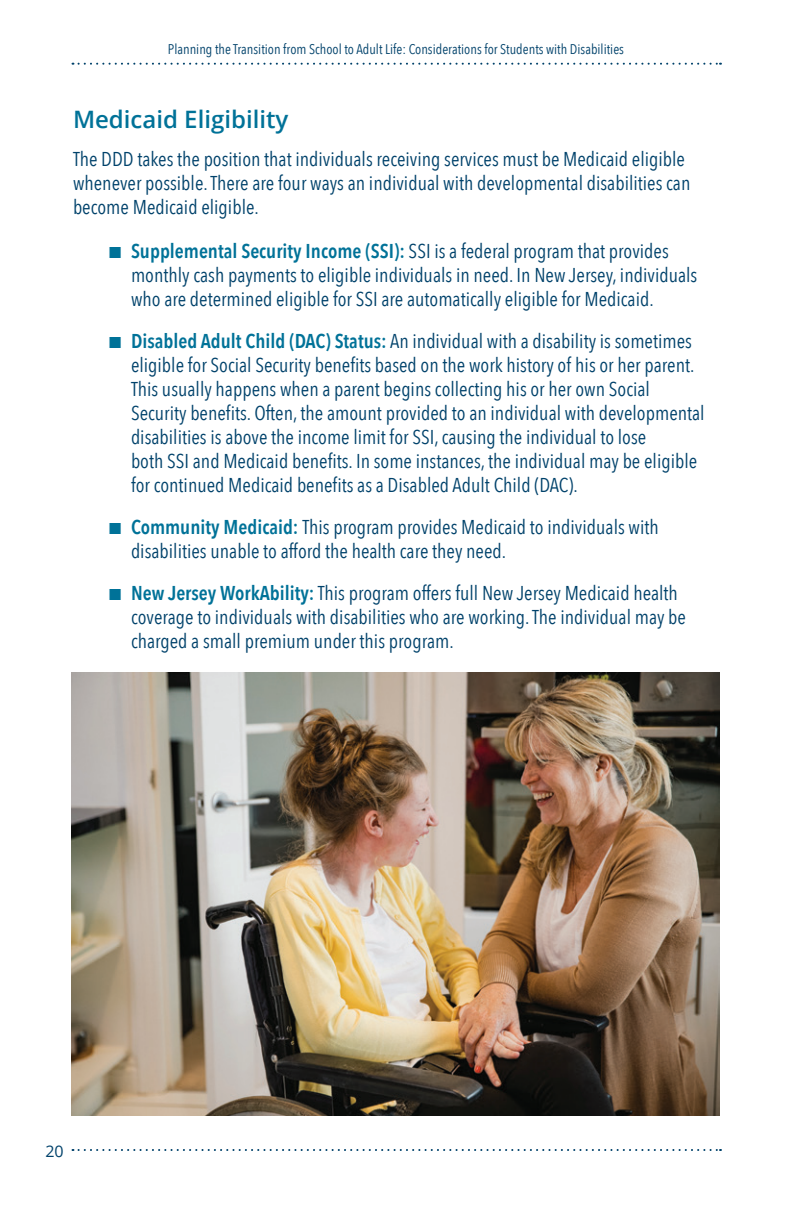
<style>
.page{position:relative;width:792px;height:1224px;background:#fff}
.page>*{position:absolute;margin:0;border:0;box-sizing:border-box;transform-origin:0 0}
.t1{font:600 24px "Open Sans";color:#007298}
.t2{font:20px/24px "Avenir Next Condensed";color:#00426b}
.t3{font:16px "Open Sans";color:#00426b}
.t4{font:14px "Avenir Next Condensed";color:#00426b}
.s1{color:#007298}
.s2{font-weight:600;color:#007298}
</style>
<div class="page">
<svg style="left:72px;top:63px;width:649px;height:2px"></svg>
<svg style="left:72px;top:1149px;width:649px;height:2px"></svg>
<img style="left:71px;top:672px;width:649px;height:444px">
<p class="t4" style="left:168px;top:37px;width:458px">Planning the Transition from School to Adult Life: Considerations for Students with Disabilities</p>
<p class="t1" style="left:73px;top:103px;width:217px">Medicaid Eligibility</p>
<p class="t2" style="left:73px;top:146px;width:619px">The DDD takes the position that individuals receiving services must be Medicaid eligible whenever possible. There are four ways an individual with developmental disabilities can become Medicaid eligible.</p>
<p class="t2" style="left:131px;top:238px;width:568px;text-indent:-22px"><span class="s1">■</span> <span class="s2">Supplemental Security Income (SSI):</span> SSI is a federal program that provides monthly cash payments to eligible individuals in need. In New Jersey, individuals who are determined eligible for SSI are automatically eligible for Medicaid.</p>
<p class="t2" style="left:131px;top:328px;width:575px;text-indent:-22px"><span class="s1">■</span> <span class="s2">Disabled Adult Child (DAC) Status:</span> An individual with a disability is sometimes eligible for Social Security benefits based on the work history of his or her parent.<br>This usually happens when a parent begins collecting his or her own Social Security benefits. Often, the amount provided to an individual with developmental disabilities is above the income limit for SSI, causing the individual to lose<br>both SSI and Medicaid benefits. In some instances, the individual may be eligible for continued Medicaid benefits as a Disabled Adult Child (DAC).</p>
<p class="t2" style="left:131px;top:514px;width:529px;text-indent:-22px"><span class="s1">■</span> <span class="s2">Community Medicaid:</span> This program provides Medicaid to individuals with disabilities unable to afford the health care they need.</p>
<p class="t2" style="left:131px;top:580px;width:557px;text-indent:-22px"><span class="s1">■</span> <span class="s2">New Jersey WorkAbility:</span> This program offers full New Jersey Medicaid health coverage to individuals with disabilities who are working. The individual may be charged a small premium under this program.</p>
<p class="t3" style="left:45px;top:1140px;width:20px">20</p>
</div>
